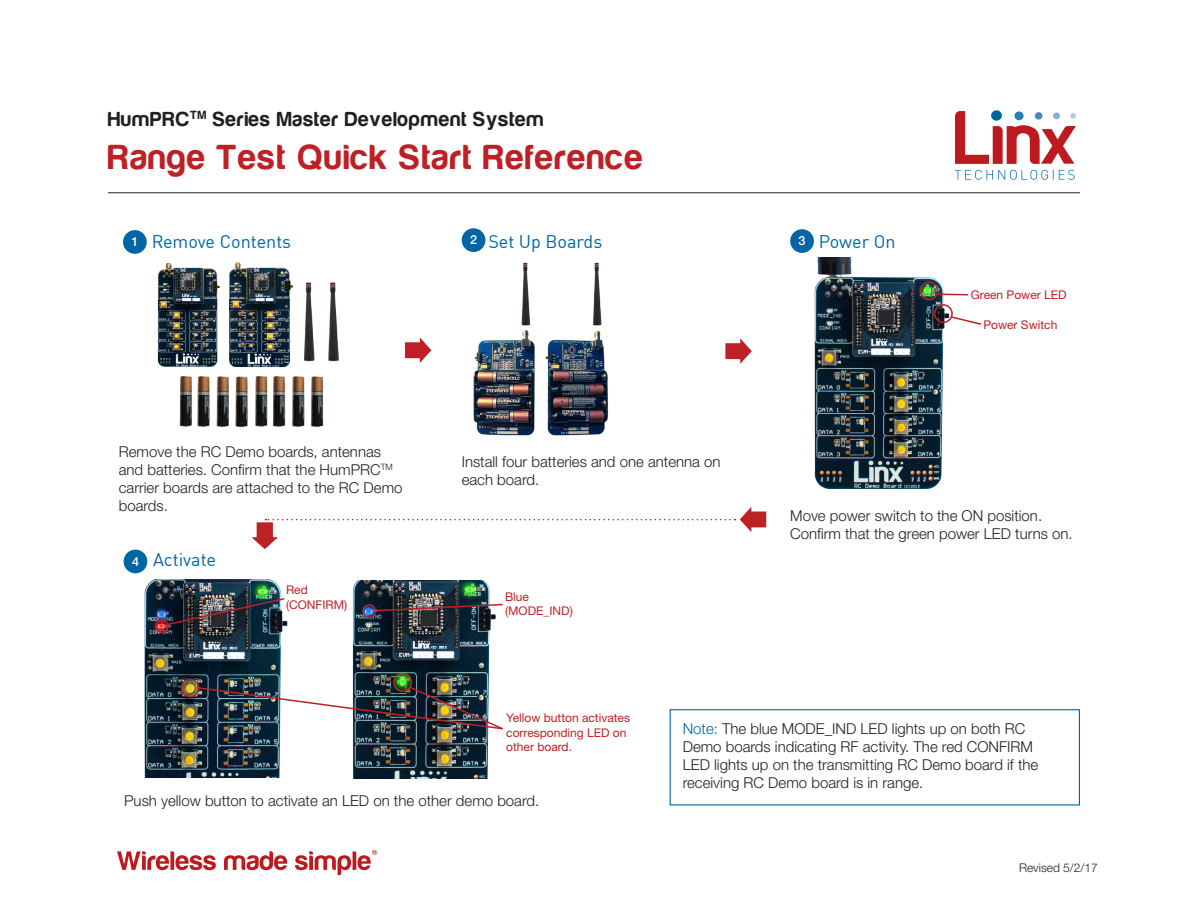
<style>
.page{position:relative;width:1188px;height:918px;background:#fff}
.page>*{position:absolute;margin:0;border:0;box-sizing:border-box;transform-origin:0 0}
.t1{font:36px "Harabara";letter-spacing:.05em;color:#be2125}
.t2{font:21px "Harabara";letter-spacing:.05em;color:#231f20}
.t3{font:18px "DIN Offc";color:#0065a4}
.t4{font:300 15px/18px "Helvetica Neue";color:#231f20}
.t5{font:500 12.6px "Helvetica Neue";color:#fff}
.t6{font:12px/14.4px "Helvetica Neue";color:#be2125}
.t7{font:300 12px "Helvetica Neue";color:#231f20}
.s1{color:#0065a4}
</style>
<div class="page">
<img style="left:157px;top:262px;width:182px;height:166px">
<img style="left:352px;top:581px;width:143px;height:198px">
<svg style="left:955px;top:170px;width:120px;height:10px"></svg>
<svg style="left:955px;top:111px;width:121px;height:53px"></svg>
<div style="left:1053px;top:112px;width:7px;height:7px;background:#8baed4;border-radius:50%"></div>
<div style="left:1035px;top:112px;width:7px;height:8px;background:#498abe;border-radius:50%"></div>
<div style="left:1014px;top:111px;width:10px;height:9px;background:#2a7eb6;border-radius:50%"></div>
<div style="left:991px;top:110px;width:11px;height:11px;background:#0065a4;border-radius:50%"></div>
<svg style="left:121px;top:228px;width:28px;height:28px"></svg>
<div style="left:119px;top:226px;width:32px;height:32px;border:4px solid #fff;border-radius:50%"></div>
<svg style="left:460px;top:226px;width:28px;height:28px"></svg>
<div style="left:457px;top:224px;width:33px;height:32px;border:4px solid #fff;border-radius:50%"></div>
<svg style="left:788px;top:227px;width:28px;height:28px"></svg>
<div style="left:786px;top:225px;width:32px;height:32px;border:4px solid #fff;border-radius:50%"></div>
<svg style="left:121px;top:547px;width:28px;height:28px"></svg>
<div style="left:119px;top:545px;width:33px;height:33px;border:4px solid #fff;border-radius:50%"></div>
<hr style="left:108px;top:193px;width:972px;height:1px;background:#231f20">
<svg style="left:117px;top:851px;width:99px;height:19px"></svg>
<svg style="left:224px;top:851px;width:63px;height:19px"></svg>
<svg style="left:295px;top:850px;width:82px;height:25px"></svg>
<svg style="left:405px;top:338px;width:26px;height:25px"></svg>
<svg style="left:725px;top:338px;width:27px;height:26px"></svg>
<svg style="left:252px;top:507px;width:514px;height:42px"></svg>
<img style="left:473px;top:262px;width:135px;height:174px">
<img style="left:814px;top:258px;width:136px;height:231px">
<img style="left:918px;top:279px;width:20px;height:24px">
<div style="left:934px;top:304px;width:19px;height:19px;border:2px solid #be2125;border-radius:50%"></div>
<svg style="left:950px;top:315px;width:31px;height:10px"></svg>
<div style="left:919px;top:281px;width:19px;height:19px;border:2px solid #be2125;border-radius:50%"></div>
<svg style="left:935px;top:293px;width:34px;height:3px"></svg>
<img style="left:144px;top:580px;width:144px;height:197px">
<img style="left:250px;top:579px;width:25px;height:18px">
<img style="left:153px;top:607px;width:11px;height:12px">
<img style="left:149px;top:619px;width:25px;height:17px">
<svg style="left:374px;top:603px;width:129px;height:9px"></svg>
<img style="left:388px;top:670px;width:29px;height:15px">
<div style="left:362px;top:604px;width:14px;height:14px;border:2px solid #be2125;border-radius:50%"></div>
<div style="left:181px;top:678px;width:19px;height:20px;border:2px solid #be2125;border-radius:50%"></div>
<img style="left:197px;top:685px;width:306px;height:46px">
<div style="left:155px;top:619px;width:14px;height:14px;border:2px solid #be2125;border-radius:50%"></div>
<img style="left:164px;top:597px;width:122px;height:30px">
<div style="left:670px;top:709px;width:410px;height:97px;border:1px solid #0065a4"></div>
<img style="left:360px;top:604px;width:17px;height:13px">
<img style="left:457px;top:580px;width:25px;height:24px">
<p class="t2" style="left:108px;top:108px;width:437px">HumPRC<sup>TM</sup> Series Master Development System</p>
<p class="t1" style="left:108px;top:138px;width:536px">Range Test Quick Start Reference</p>
<p class="t5" style="left:131px;top:234px;width:9px">1</p>
<p class="t3" style="left:488px;top:230px;width:115px">Set Up Boards</p>
<p class="t5" style="left:470px;top:232px;width:9px">2</p>
<p class="t5" style="left:799px;top:233px;width:9px">3</p>
<p class="t3" style="left:819px;top:230px;width:78px">Power On</p>
<p class="t3" style="left:152px;top:230px;width:141px">Remove Contents</p>
<p class="t6" style="left:971px;top:287px;width:97px">Green Power LED</p>
<p class="t6" style="left:983px;top:317px;width:75px">Power Switch</p>
<p class="t4" style="left:119px;top:443px;width:285px">Remove the RC Demo boards, antennas and batteries. Confirm that the HumPRC<sup>TM </sup>carrier boards are attached to the RC Demo boards.</p>
<p class="t5" style="left:132px;top:554px;width:9px">4</p>
<p class="t3" style="left:153px;top:549px;width:65px">Activate</p>
<p class="t6" style="left:286px;top:583px;width:23px">Red</p>
<p class="t6" style="left:286px;top:597px;width:63px">(CONFIRM)</p>
<p class="t4" style="left:462px;top:453px;width:260px">Install four batteries and one antenna on each board.</p>
<p class="t6" style="left:505px;top:589px;width:25px">Blue</p>
<p class="t6" style="left:505px;top:603px;width:69px">(MODE_IND)</p>
<p class="t4" style="left:790px;top:507px;width:284px">Move power switch to the ON position.<br>Confirm that the green power LED turns on.</p>
<p class="t6" style="left:506px;top:710px;width:125px">Yellow button activates corresponding LED on other board.</p>
<p class="t4" style="left:683px;top:719px;width:357px"><span class="s1">Note:</span> The blue MODE_IND LED lights up on both RC Demo boards indicating RF activity. The red CONFIRM LED lights up on the transmitting RC Demo board if the receiving RC Demo board is in range.</p>
<p class="t4" style="left:124px;top:791px;width:417px">Push yellow button to activate an LED on the other demo board.</p>
<p class="t7" style="left:1019px;top:860px;width:80px">Revised 5/2/17</p>
</div>
